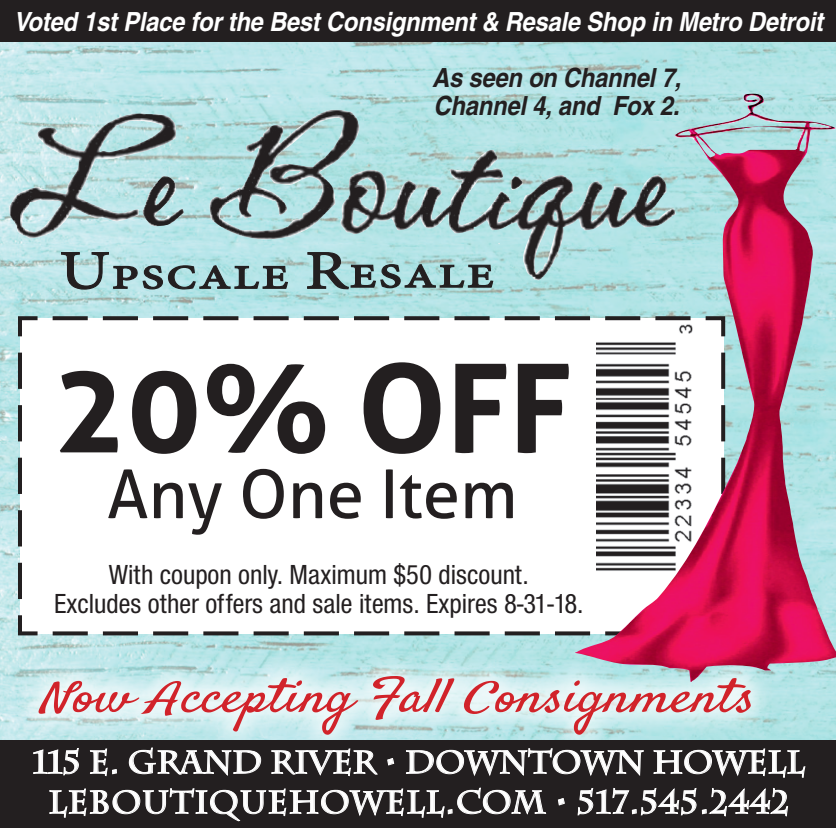
<style>
.page{position:relative;width:836px;height:828px;background:#fff}
.page>*{position:absolute;margin:0;border:0;box-sizing:border-box;transform-origin:0 0}
.t1{font:700 123.2px "Aller";color:#231f20}
.t2{font:67.2px "Aller";color:#231f20}
.t3{font:italic 48px "Satisfy";letter-spacing:-.01em;color:#d1232a;scale:1.2 1}
.t4{font:47.2px "Minion Pro";letter-spacing:.02em;color:#231f20;scale:1.25 1}
.t5{font:700 32px/40px "Charlemagne Std";color:#fff;text-align:center}
.t6{font:condensed 28.4px/28.4px "Sans";color:#231f20;text-align:center}
.t7{font:italic 700 26.4px "Sans";letter-spacing:-.01em;color:#fff;scale:.9 1}
.t8{font:italic 700 26.4px/28px "Sans";letter-spacing:-.01em;color:#231f20;scale:.9 1}
.s1{font-size:54.8px}
.s2{font-size:36px}
</style>
<div class="page">
<img style="left:0;top:42px;width:836px;height:698px">
<div style="left:0;top:0;width:836px;height:42px;background:#231f20"></div>
<div style="left:14px;top:650px;width:761px;height:110px;background:#fff;opacity:.75"></div>
<svg style="left:16px;top:314px;width:559px;height:323px"></svg>
<img style="left:575px;top:94px;width:261px;height:588px">
<img style="left:9px;top:110px;width:353px;height:137px">
<div style="left:0;top:740px;width:836px;height:88px;background:#231f20"></div>
<svg style="left:33px;top:748px;width:46px;height:28px"></svg>
<svg style="left:90px;top:748px;width:26px;height:29px"></svg>
<svg style="left:128px;top:747px;width:134px;height:29px"></svg>
<svg style="left:271px;top:748px;width:107px;height:29px"></svg>
<svg style="left:387px;top:758px;width:8px;height:8px"></svg>
<svg style="left:406px;top:748px;width:238px;height:28px"></svg>
<svg style="left:653px;top:748px;width:153px;height:30px"></svg>
<svg style="left:49px;top:787px;width:498px;height:35px"></svg>
<svg style="left:558px;top:798px;width:7px;height:8px"></svg>
<svg style="left:577px;top:788px;width:212px;height:29px"></svg>
<svg style="left:60px;top:251px;width:229px;height:39px"></svg>
<svg style="left:306px;top:251px;width:188px;height:39px"></svg>
<p class="t7" style="left:14px;top:5px;width:901px">Voted 1st Place for the Best Consignment &amp; Resale Shop in Metro Detroit</p>
<p class="t8" style="left:432px;top:63px;width:278px">As seen on Channel 7,<br>Channel 4, and Fox 2.</p>
<h3 class="t4" style="left:59px;top:242px;width:350px"><span class="s1">U</span>pscale <span class="s1">R</span>esale</h3>
<h1 class="t1" style="left:53px;top:333px;width:520px">20% OFF</h1>
<h2 class="t2" style="left:107px;top:453px;width:412px">Any One Item</h2>
<p class="t6" style="left:54px;top:560px;width:531px">With coupon only. Maximum $50 discount.<br>Excludes other offers and sale items. Expires 8-31-18.</p>
<h3 class="t3" style="left:42px;top:666px;width:605px"><span class="s2">N</span>ow <span class="s2">A</span>ccepting Fall <span class="s2">C</span>onsignments</h3>
<p class="t5" style="left:33px;top:743px;width:774px">115 E. GRAND RIVER • DOWNTOWN HOWELL<br>LEBOUTIQUEHOWELL.COM • 517.545.2442</p>
</div>
